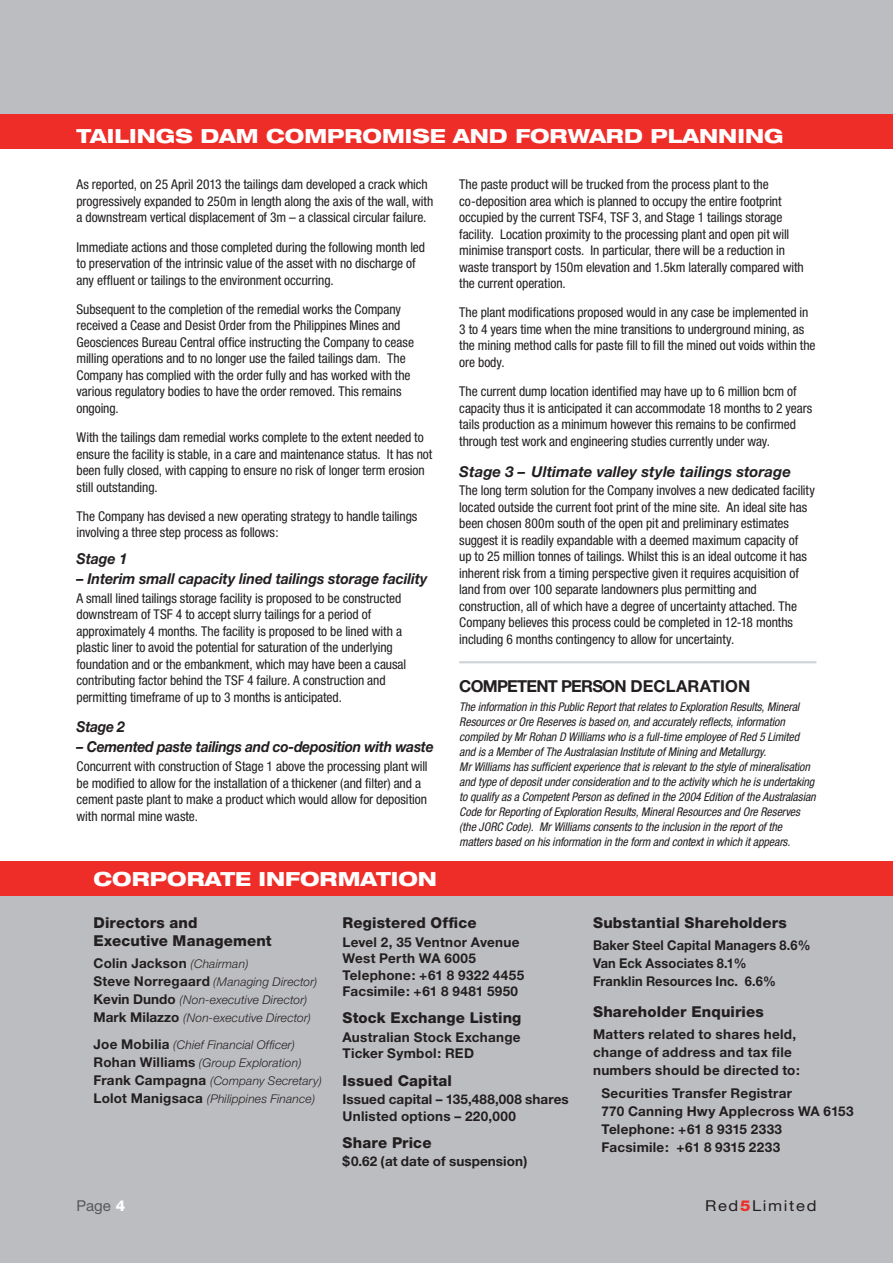
<style>
.page{position:relative;width:893px;height:1263px;background:#fff}
.page>*{position:absolute;margin:0;border:0;box-sizing:border-box;transform-origin:0 0}
.t1{font:800 expanded 19.5px "Helvetica Neue";color:#fff}
.t2{font:700 16.5px "Helvetica Neue";letter-spacing:-.035em;color:#231f20}
.t3{font:800 15px/18px "Helvetica Neue";letter-spacing:.01em;color:#231f20}
.t4{font:italic 700 15px "Helvetica Neue";letter-spacing:-.005em;color:#231f20;scale:.95 1}
.t5{font:italic 700 15px "Helvetica Neue";letter-spacing:-.005em;color:#231f20;scale:.93 1}
.t6{font:italic 700 15px "Helvetica Neue";letter-spacing:-.005em;color:#231f20}
.t7{font:15px "Helvetica Neue";letter-spacing:.1em;color:#231f20;scale:1.1 1}
.t8{font:15px "Helvetica Neue";color:#57585a}
.t9{font:condensed 13.5px/16.5px "Helvetica Neue";letter-spacing:-.005em;color:#231f20}
.t10{font:700 13.5px/16.5px "Helvetica Neue";letter-spacing:.02em;color:#231f20}
.t11{font:700 13.5px/18px "Helvetica Neue";letter-spacing:.02em;color:#231f20;scale:.95 1}
.t12{font:italic condensed 12px/15px "Helvetica Neue";letter-spacing:-.005em;color:#231f20}
.t13{font:italic 300 12px/18px "Helvetica Neue";letter-spacing:.015em;color:#231f20}
.s1{font-weight:300;font-style:italic;font-size:12px}
.s2{font-weight:700;font-style:normal;font-size:13.5px}
.s3{font-weight:800;color:#fff}
.s4{font-weight:800;color:#ee2d28}
</style>
<div class="page">
<div style="left:0;top:889px;width:893px;height:374px;background:#bcbdc0"></div>
<div style="left:0;top:861px;width:893px;height:34px;background:#ee2d28"></div>
<div style="left:0;top:0;width:893px;height:128px;background:#bcbdc0"></div>
<hr style="left:459px;top:661px;width:357px;height:2px;background:#d0d4d8">
<div style="left:0;top:115px;width:893px;height:34px;background:#ee2d28"></div>
<h1 class="t1" style="left:77px;top:123px;width:16px">TAILINGS</h1>
<h1 class="t1" style="left:200px;top:123px;width:20px">DAM</h1>
<h1 class="t1" style="left:266px;top:123px;width:19px">COMPROMISE</h1>
<h1 class="t1" style="left:453px;top:123px;width:332px">AND FORWARD PLANNING</h1>
<p class="t9" style="left:77px;top:176px;width:358px">As reported, on 25 April 2013 the tailings dam developed a crack which progressively expanded to 250m in length along the axis of the wall, with a downstream vertical displacement of 3m – a classical circular failure.</p>
<p class="t9" style="left:77px;top:238px;width:350px">Immediate actions and those completed during the following month led to preservation of the intrinsic value of the asset with no discharge of any effluent or tailings to the environment occurring.</p>
<p class="t9" style="left:77px;top:301px;width:339px">Subsequent to the completion of the remedial works the Company received a Cease and Desist Order from the Philippines Mines and Geosciences Bureau Central office instructing the Company to cease milling operations and to no longer use the failed tailings dam. The Company has complied with the order fully and has worked with the various regulatory bodies to have the order removed. This remains ongoing.</p>
<p class="t9" style="left:77px;top:429px;width:357px">With the tailings dam remedial works complete to the extent needed to ensure the facility is stable, in a care and maintenance status. It has not been fully closed, with capping to ensure no risk of longer term erosion still outstanding.</p>
<p class="t9" style="left:77px;top:508px;width:342px">The Company has devised a new operating strategy to handle tailings involving a three step process as follows:</p>
<p class="t4" style="left:77px;top:549px;width:55px">Stage 1</p>
<p class="t4" style="left:77px;top:569px;width:371px">– Interim small capacity lined tailings storage facility</p>
<p class="t9" style="left:77px;top:589px;width:331px">A small lined tailings storage facility is proposed to be constructed downstream of TSF 4 to accept slurry tailings for a period of approximately 4 months. The facility is proposed to be lined with a plastic liner to avoid the potential for saturation of the underlying foundation and or the embankment, which may have been a causal contributing factor behind the TSF 4 failure. A construction and permitting timeframe of up to 3 months is anticipated.</p>
<p class="t5" style="left:77px;top:718px;width:54px">Stage 2</p>
<p class="t5" style="left:77px;top:738px;width:386px">– Cemented paste tailings and co-deposition with waste</p>
<p class="t9" style="left:77px;top:758px;width:353px">Concurrent with construction of Stage 1 above the processing plant will be modified to allow for the installation of a thickener (and filter) and a cement paste plant to make a product which would allow for deposition with normal mine waste.</p>
<p class="t9" style="left:459px;top:176px;width:346px">The paste product will be trucked from the process plant to the co-deposition area which is planned to occupy the entire footprint occupied by the current TSF4, TSF 3, and Stage 1 tailings storage facility. Location proximity to the processing plant and open pit will minimise transport costs. In particular, there will be a reduction in waste transport by 150m elevation and 1.5km laterally compared with the current operation.</p>
<p class="t9" style="left:459px;top:304px;width:358px">The plant modifications proposed would in any case be implemented in 3 to 4 years time when the mine transitions to underground mining, as the mining method calls for paste fill to fill the mined out voids within the ore body.</p>
<p class="t9" style="left:459px;top:383px;width:355px">The current dump location identified may have up to 6 million bcm of capacity thus it is anticipated it can accommodate 18 months to 2 years tails production as a minimum however this remains to be confirmed through test work and engineering studies currently under way.</p>
<p class="t6" style="left:459px;top:462px;width:333px">Stage 3 – Ultimate valley style tailings storage</p>
<p class="t9" style="left:459px;top:482px;width:357px">The long term solution for the Company involves a new dedicated facility located outside the current foot print of the mine site. An ideal site has been chosen 800m south of the open pit and preliminary estimates suggest it is readily expandable with a deemed maximum capacity of<br>up to 25 million tonnes of tailings. Whilst this is an ideal outcome it has inherent risk from a timing perspective given it requires acquisition of land from over 100 separate landowners plus permitting and construction, all of which have a degree of uncertainty attached. The Company believes this process could be completed in 12-18 months including 6 months contingency to allow for uncertainty.</p>
<p class="t2" style="left:459px;top:676px;width:210px">Competent Pers on Declara</p>
<p class="t2" style="left:710px;top:676px;width:39px">tion</p>
<p class="t12" style="left:459px;top:699px;width:358px">The information in this Public Report that relates to Exploration Results, Mineral Resources or Ore Reserves is based on, and accurately reflects, information compiled by Mr Rohan D Williams who is a full-time employee of Red 5 Limited and is a Member of The Australasian Institute of Mining and Metallurgy.<br>Mr Williams has sufficient experience that is relevant to the style of mineralisation and type of deposit under consideration and to the activity which he is undertaking to qualify as a Competent Person as defined in the 2004 Edition of the Australasian Code for Reporting of Exploration Results, Mineral Resources and Ore Reserves (the JORC Code). Mr Williams consents to the inclusion in the report of the matters based on his information in the form and context in which it appears.</p>
<h1 class="t1" style="left:94px;top:866px;width:19px">CORPORATE</h1>
<h1 class="t1" style="left:259px;top:866px;width:17px">INFORMATION</h1>
<p class="t3" style="left:94px;top:914px;width:180px">Directors and<br>Executive Management</p>
<p class="t10" style="left:94px;top:955px;width:156px">Colin Jackson <span class="s1">(Chairman)</span></p>
<p class="t13" style="left:94px;top:973px;width:225px"><span class="s2">Steve Norregaard</span> (Managing Director)<br><span class="s2">Kevin Dundo</span> (Non-executive Director)<br><span class="s2">Mark Milazzo</span> (Non-executive Director)</p>
<p class="t13" style="left:94px;top:1035px;width:230px"><span class="s2">Joe Mobilia</span> (Chief Financial Officer)<br><span class="s2">Rohan Williams</span> (Group Exploration)<br><span class="s2">Frank Campagna</span> (Company Secretary)<br><span class="s2">Lolot Manigsaca</span> (Philippines Finance)</p>
<p class="t3" style="left:343px;top:914px;width:135px">Registered Office</p>
<p class="t10" style="left:343px;top:933px;width:183px">Level 2, 35 Ventnor Avenue<br>West Perth WA 6005<br>Telephone: +61 8 9322 4455<br>Facsimile: +61 8 9481 5950</p>
<p class="t3" style="left:343px;top:1009px;width:180px">Stock Exchange Listing</p>
<p class="t10" style="left:343px;top:1028px;width:180px">Australian Stock Exchange<br>Ticker Symbol: RED</p>
<p class="t3" style="left:343px;top:1071px;width:111px">Issued Capital</p>
<p class="t10" style="left:343px;top:1091px;width:228px">Issued capital – 135,488,008 shares<br>Unlisted options – 220,000</p>
<p class="t3" style="left:343px;top:1133px;width:90px">Share Price</p>
<p class="t10" style="left:343px;top:1153px;width:186px">$0.62 (at date of suspension)</p>
<p class="t3" style="left:593px;top:914px;width:195px">Substantial Shareholders</p>
<p class="t11" style="left:593px;top:936px;width:231px">Baker Steel Capital Managers 8.6%<br>Van Eck Associates 8.1%<br>Franklin Resources Inc. 6.6%</p>
<p class="t3" style="left:593px;top:1003px;width:172px">Shareholder Enquiries</p>
<p class="t10" style="left:593px;top:1025px;width:208px;line-height:18px">Matters related to shares held, change of address and tax file numbers should be directed to:</p>
<p class="t10" style="left:602px;top:1083px;width:254px;line-height:18px">Securities Transfer Registrar<br>770 Canning Hwy Applecross WA 6153<br>Telephone: +61 8 9315 2333<br>Facsimile: +61 8 9315 2233</p>
<p class="t8" style="left:77px;top:1197px;width:50px">Page <span class="s3">4</span></p>
<p class="t7" style="left:705px;top:1197px;width:103px">Red<span class="s4">5</span>Limited</p>
</div>
